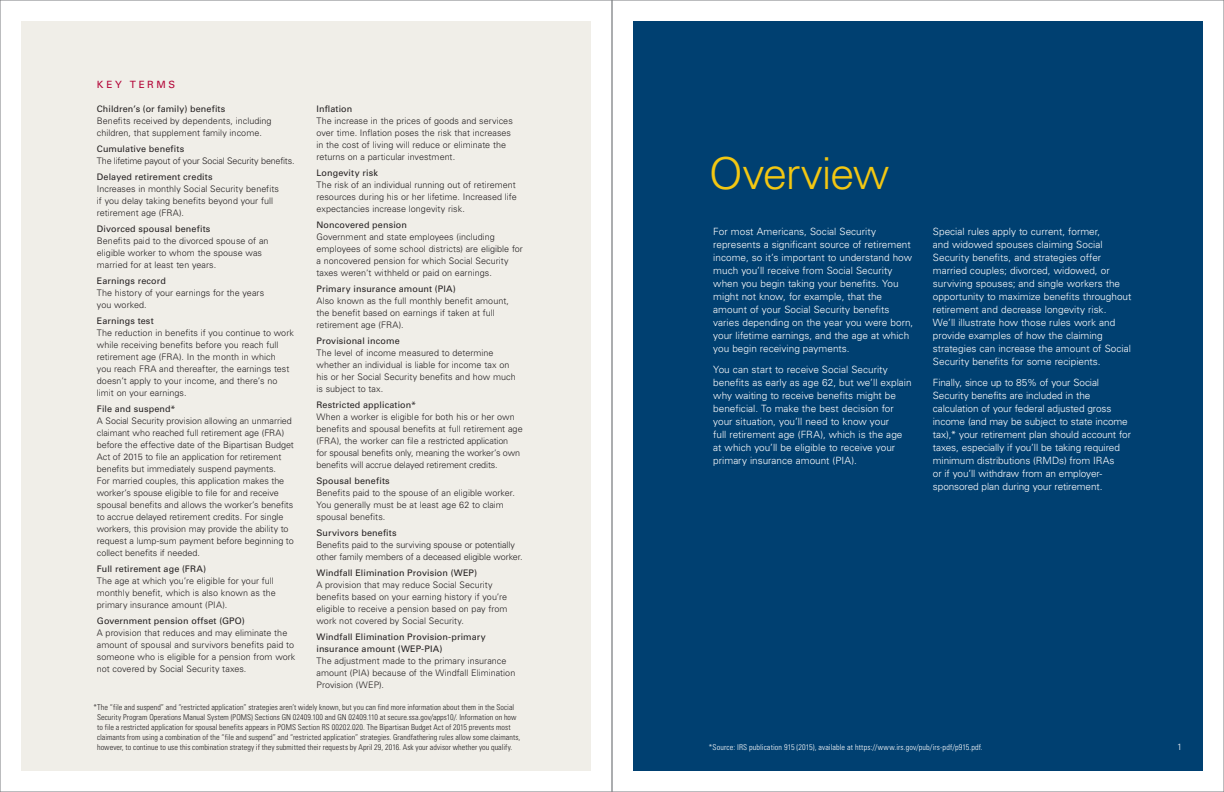
<style>
.page{position:relative;width:1224px;height:792px;background:#fff}
.page>*{position:absolute;margin:0;border:0;box-sizing:border-box;transform-origin:0 0}
.A-head{font:300 44px "Univers LT Std";letter-spacing:-.03em;color:#f3c712}
.Body{font:300 10px/13px "Univers LT Std";color:#fff}
.Key_terms{font:10px "Univers LT Std";letter-spacing:.265em;color:#b30437}
.Body-2{font:300 9px/12px "Univers LT Std";color:#231f20}
.Body-3{font:300 9px/12px "Univers LT Std";letter-spacing:-.02em;color:#231f20}
.t1{font:300 9px "Univers LT Std";color:#fff}
.Footnote{font:300 condensed 8px/10px "Univers LT Std";letter-spacing:.005em;color:#231f20}
.Footnote-2{font:300 condensed 8px "Univers LT Std";letter-spacing:.015em;color:#fff}
.s1{font-weight:400}
</style>
<div class="page">
<div style="left:633px;top:21px;width:570px;height:750px;background:#004071"></div>
<div style="left:21px;top:21px;width:570px;height:750px;background:#f0eee8"></div>
<p class="Key_terms" style="left:97px;top:78px;width:80px">KEY TERMS</p>
<p class="Body-2" style="left:97px;top:103px;width:176px"><span class="s1">Children’s (or family) benefits<br></span>Benefits received by dependents, including children, that supplement family income.</p>
<p class="Body-3" style="left:97px;top:143px;width:199px"><span class="s1">Cumulative benefits<br></span>The lifetime payout of your Social Security benefits.</p>
<p class="Body-2" style="left:97px;top:171px;width:184px"><span class="s1">Delayed retirement credits<br></span>Increases in monthly Social Security benefits if you delay taking benefits beyond your full retirement age (FRA).</p>
<p class="Body-2" style="left:97px;top:223px;width:173px"><span class="s1">Divorced spousal benefits<br></span>Benefits paid to the divorced spouse of an eligible worker to whom the spouse was married for at least ten years.</p>
<p class="Body-2" style="left:97px;top:275px;width:169px"><span class="s1">Earnings record<br></span>The history of your earnings for the years you worked.</p>
<p class="Body-2" style="left:97px;top:315px;width:199px"><span class="s1">Earnings test<br></span>The reduction in benefits if you continue to work while receiving benefits before you reach full retirement age (FRA). In the month in which<br>you reach FRA and thereafter, the earnings test doesn’t apply to your income, and there’s no limit on your earnings.</p>
<p class="Body-2" style="left:97px;top:403px;width:199px"><span class="s1">File and suspend*<br></span>A Social Security provision allowing an unmarried claimant who reached full retirement age (FRA) before the effective date of the Bipartisan Budget Act of 2015 to file an application for retirement benefits but immediately suspend payments.<br>For married couples, this application makes the worker’s spouse eligible to file for and receive spousal benefits and allows the worker’s benefits to accrue delayed retirement credits. For single workers, this provision may provide the ability to request a lump-sum payment before beginning to collect benefits if needed.</p>
<p class="Body-2" style="left:97px;top:563px;width:180px"><span class="s1">Full retirement age (FRA)<br></span>The age at which you’re eligible for your full monthly benefit, which is also known as the primary insurance amount (PIA).</p>
<p class="Body-2" style="left:97px;top:615px;width:200px"><span class="s1">Government pension offset (GPO)<br></span>A provision that reduces and may eliminate the amount of spousal and survivors benefits paid to someone who is eligible for a pension from work not covered by Social Security taxes.</p>
<p class="Body-2" style="left:316px;top:102px;width:198px"><span class="s1">Inflation<br></span>The increase in the prices of goods and services over time. Inflation poses the risk that increases in the cost of living will reduce or eliminate the returns on a particular investment.</p>
<p class="Body-2" style="left:316px;top:166px;width:202px"><span class="s1">Longevity risk<br></span>The risk of an individual running out of retirement resources during his or her lifetime. Increased life expectancies increase longevity risk.</p>
<p class="Body-2" style="left:316px;top:218px;width:208px"><span class="s1">Noncovered pension<br></span>Government and state employees (including employees of some school districts) are eligible for a noncovered pension for which Social Security taxes weren’t withheld or paid on earnings.</p>
<p class="Body-2" style="left:316px;top:282px;width:194px"><span class="s1">Primary insurance amount (PIA)<br></span>Also known as the full monthly benefit amount, the benefit based on earnings if taken at full retirement age (FRA).</p>
<p class="Body-2" style="left:316px;top:334px;width:201px"><span class="s1">Provisional income<br></span>The level of income measured to determine whether an individual is liable for income tax on his or her Social Security benefits and how much is subject to tax.</p>
<p class="Body-2" style="left:316px;top:398px;width:208px"><span class="s1">Restricted application*<br></span>When a worker is eligible for both his or her own benefits and spousal benefits at full retirement age (FRA), the worker can file a restricted application<br>for spousal benefits only, meaning the worker’s own benefits will accrue delayed retirement credits.</p>
<p class="Body-2" style="left:316px;top:474px;width:200px"><span class="s1">Spousal benefits<br></span>Benefits paid to the spouse of an eligible worker.<br>You generally must be at least age 62 to claim spousal benefits.</p>
<p class="Body-2" style="left:316px;top:526px;width:208px"><span class="s1">Survivors benefits<br></span>Benefits paid to the surviving spouse or potentially other family members of a deceased eligible worker.</p>
<p class="Body-2" style="left:316px;top:566px;width:193px"><span class="s1">Windfall Elimination Provision (WEP)<br></span>A provision that may reduce Social Security benefits based on your earning history if you’re eligible to receive a pension based on pay from work not covered by Social Security.</p>
<p class="Body-2" style="left:316px;top:630px;width:200px"><span class="s1">Windfall Elimination Provision-primary insurance amount (WEP-PIA)<br></span>The adjustment made to the primary insurance amount (PIA) because of the Windfall Elimination Provision (WEP).</p>
<p class="Footnote" style="left:97px;top:702px;width:425px;text-indent:-4px">*The “file and suspend” and “restricted application” strategies aren’t widely known, but you can find more information about them in the Social Security Program Operations Manual System (POMS) Sections GN 02409.100 and GN 02409.110 at secure.ssa.gov/apps10/. Information on how to file a restricted application for spousal benefits appears in POMS Section RS 00202.020. The Bipartisan Budget Act of 2015 prevents most claimants from using a combination of the “file and suspend” and “restricted application” strategies. Grandfathering rules allow some claimants, however, to continue to use this combination strategy if they submitted their requests by April 29, 2016. Ask your advisor whether you qualify.</p>
<p class="A-head" style="left:709px;top:147px;width:182px">Overview</p>
<p class="Body" style="left:713px;top:225px;width:202px">For most Americans, Social Security represents a significant source of retirement income, so it’s important to understand how much you’ll receive from Social Security when you begin taking your benefits. You might not know, for example, that the amount of your Social Security benefits varies depending on the year you were born, your lifetime earnings, and the age at which you begin receiving payments.</p>
<p class="Body" style="left:713px;top:363px;width:200px">You can start to receive Social Security benefits as early as age 62, but we’ll explain why waiting to receive benefits might be beneficial. To make the best decision for your situation, you’ll need to know your<br>full retirement age (FRA), which is the age at which you’ll be eligible to receive your primary insurance amount (PIA).</p>
<p class="Body" style="left:933px;top:225px;width:200px">Special rules apply to current, former,<br>and widowed spouses claiming Social Security benefits, and strategies offer married couples; divorced, widowed, or surviving spouses; and single workers the opportunity to maximize benefits throughout retirement and decrease longevity risk.<br>We’ll illustrate how those rules work and provide examples of how the claiming strategies can increase the amount of Social Security benefits for some recipients.</p>
<p class="Body" style="left:933px;top:376px;width:200px">Finally, since up to 85% of your Social Security benefits are included in the calculation of your federal adjusted gross income (and may be subject to state income tax),* your retirement plan should account for taxes, especially if you’ll be taking required minimum distributions (RMDs) from IRAs<br>or if you’ll withdraw from an employer&shy;sponsored plan during your retirement.</p>
<p class="Footnote-2" style="left:709px;top:742px;width:275px">*Source: IRS publication 915 (2015), available at https://www.irs.gov/pub/irs-pdf/p915.pdf.</p>
<p class="t1" style="left:1177px;top:741px;width:7px">1</p>
</div>
